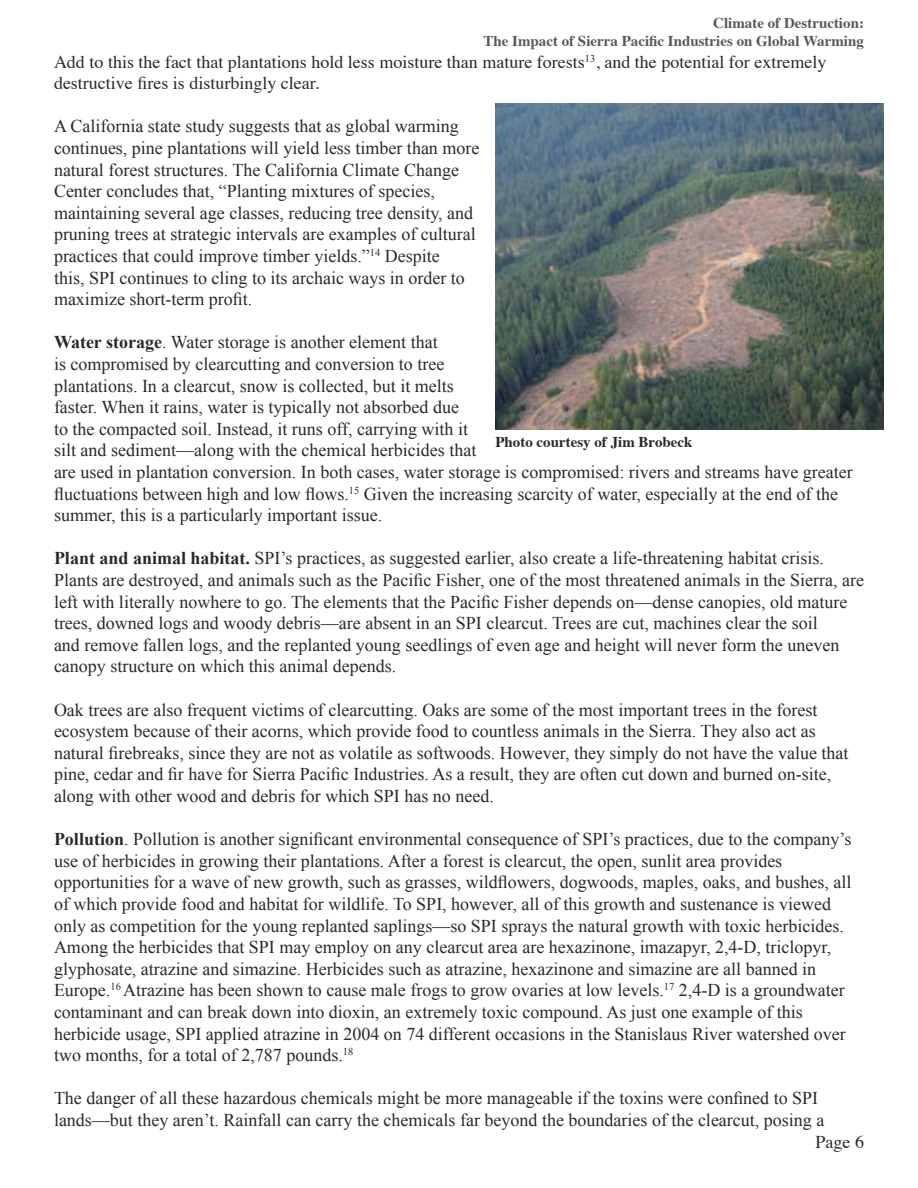
<style>
.page{position:relative;width:918px;height:1188px;background:#fff}
.page>*{position:absolute;margin:0;border:0;box-sizing:border-box;transform-origin:0 0}
.t1{font:18px/21.6px "Times New Roman";color:#2a2828}
.t2{font:18px/21.6px "Times";color:#2a2828}
.t3{font:700 15px "Times";color:#57585a}
.t4{font:700 15px "Times";color:#2a2828}
.s1{font-weight:700}
</style>
<div class="page">
<img style="left:495px;top:104px;width:388px;height:325px">
<p class="t3" style="left:713px;top:8px;width:152px">Climate of Destruction:</p>
<p class="t3" style="left:483px;top:26px;width:382px">The Impact of Sierra Pacific Industries on Global Warming</p>
<p class="t2" style="left:54px;top:49px;width:774px">Add to this the fact that plantations hold less moisture than mature forests<sup>13</sup>, and the potential for extremely destructive fires is disturbingly clear.</p>
<p class="t1" style="left:54px;top:115px;width:427px">A California state study suggests that as global warming continues, pine plantations will yield less timber than more natural forest structures. The California Climate Change Center concludes that, “Planting mixtures of species, maintaining several age classes, reducing tree density, and pruning trees at strategic intervals are examples of cultural practices that could improve timber yields.”<sup>14</sup> Despite<br>this, SPI continues to cling to its archaic ways in order to maximize short-term profit.</p>
<p class="t1" style="left:54px;top:331px;width:800px"><span class="s1">Water storage</span>. Water storage is another element that<br>is compromised by clearcutting and conversion to tree<br>plantations. In a clearcut, snow is collected, but it melts<br>faster. When it rains, water is typically not absorbed due<br>to the compacted soil. Instead, it runs off, carrying with it<br>silt and sediment—along with the chemical herbicides that<br>are used in plantation conversion. In both cases, water storage is compromised: rivers and streams have greater fluctuations between high and low flows.<sup>15</sup> Given the increasing scarcity of water, especially at the end of the summer, this is a particularly important issue.</p>
<p class="t1" style="left:54px;top:547px;width:812px"><span class="s1">Plant and animal habitat.</span> SPI’s practices, as suggested earlier, also create a life-threatening habitat crisis.<br>Plants are destroyed, and animals such as the Pacific Fisher, one of the most threatened animals in the Sierra, are left with literally nowhere to go. The elements that the Pacific Fisher depends on—dense canopies, old mature trees, downed logs and woody debris—are absent in an SPI clearcut. Trees are cut, machines clear the soil<br>and remove fallen logs, and the replanted young seedlings of even age and height will never form the uneven canopy structure on which this animal depends.</p>
<p class="t1" style="left:54px;top:698px;width:796px">Oak trees are also frequent victims of clearcutting. Oaks are some of the most important trees in the forest ecosystem because of their acorns, which provide food to countless animals in the Sierra. They also act as natural firebreaks, since they are not as volatile as softwoods. However, they simply do not have the value that pine, cedar and fir have for Sierra Pacific Industries. As a result, they are often cut down and burned on-site, along with other wood and debris for which SPI has no need.</p>
<p class="t1" style="left:54px;top:828px;width:799px"><span class="s1">Pollution</span>. Pollution is another significant environmental consequence of SPI’s practices, due to the company’s use of herbicides in growing their plantations. After a forest is clearcut, the open, sunlit area provides opportunities for a wave of new growth, such as grasses, wildflowers, dogwoods, maples, oaks, and bushes, all of which provide food and habitat for wildlife. To SPI, however, all of this growth and sustenance is viewed only as competition for the young replanted saplings—so SPI sprays the natural growth with toxic herbicides.<br>Among the herbicides that SPI may employ on any clearcut area are hexazinone, imazapyr, 2,4-D, triclopyr, glyphosate, atrazine and simazine. Herbicides such as atrazine, hexazinone and simazine are all banned in Europe.<sup>16</sup> Atrazine has been shown to cause male frogs to grow ovaries at low levels.<sup>17</sup> 2,4-D is a groundwater contaminant and can break down into dioxin, an extremely toxic compound. As just one example of this herbicide usage, SPI applied atrazine in 2004 on 74 different occasions in the Stanislaus River watershed over two months, for a total of 2,787 pounds.<sup>18</sup></p>
<p class="t1" style="left:54px;top:1087px;width:772px">The danger of all these hazardous chemicals might be more manageable if the toxins were confined to SPI lands—but they aren’t. Rainfall can carry the chemicals far beyond the boundaries of the clearcut, posing a</p>
<p class="t4" style="left:495px;top:428px;width:199px">Photo courtesy of Jim Brobeck</p>
<p class="t2" style="left:816px;top:1129px;width:50px">Page 6</p>
</div>
